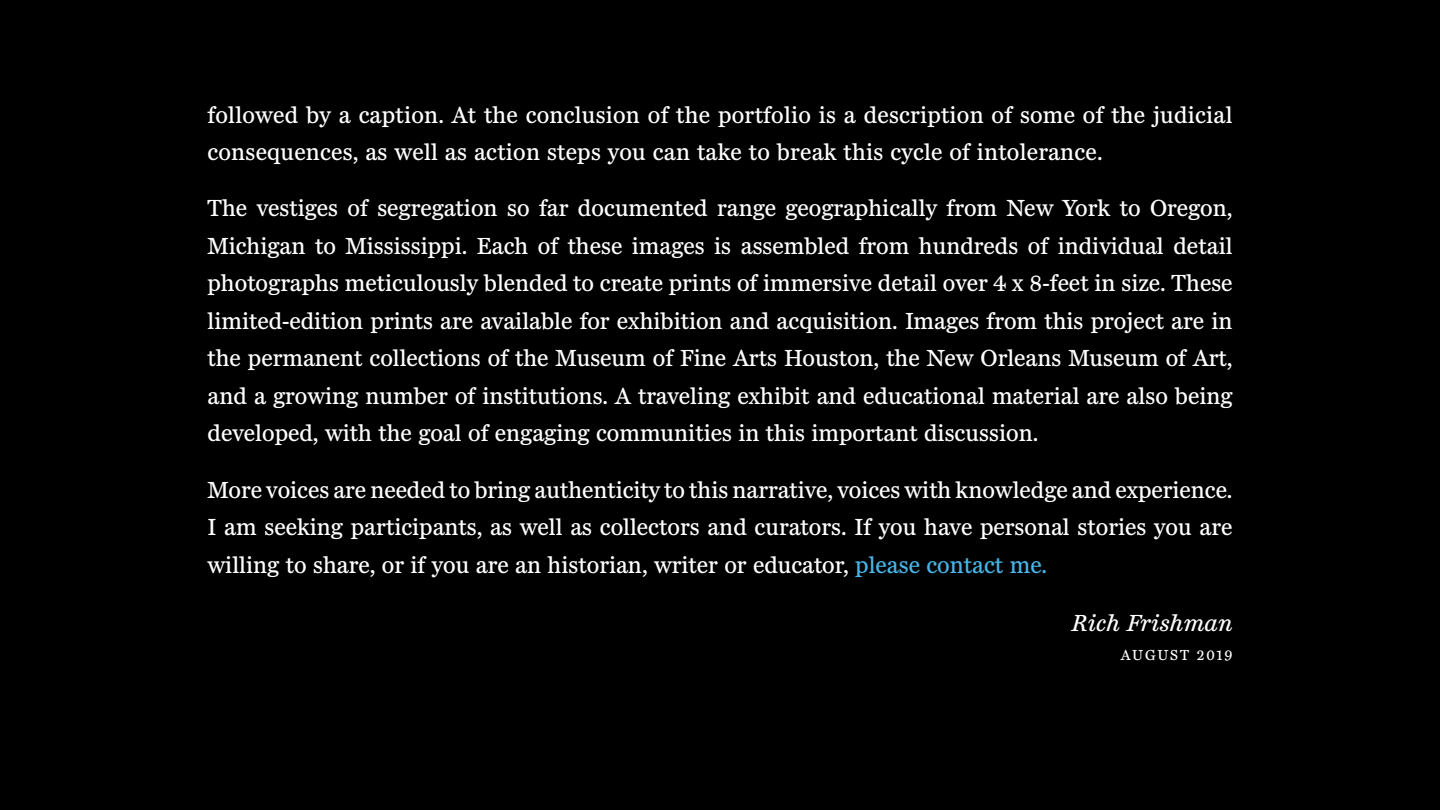
<style>
.page{position:relative;width:1440px;height:810px;background:#000}
.page>*{position:absolute;margin:0;border:0;box-sizing:border-box;transform-origin:0 0}
.t1{font:24px/37.5px "Miller Daily Three";letter-spacing:.01em;color:#fff;text-align:justify}
.t2{font:italic 24px "Miller Daily Three";letter-spacing:.02em;color:#fff}
.t3{font:15px "Miller Daily Three SC";letter-spacing:.125em;color:#fff}
.s1{color:#48b4e7}
</style>
<div class="page">
<p class="t1" style="left:208px;top:96px;width:1027px">followed by a caption. At the conclusion of the portfolio is a description of some of the judicial consequences, as well as action steps you can take to break this cycle of intolerance.</p>
<p class="t1" style="left:208px;top:189px;width:1027px">The vestiges of segregation so far documented range geographically from New York to Oregon, Michigan to Mississippi. Each of these images is assembled from hundreds of individual detail photographs meticulously blended to create prints of immersive detail over 4 x 8-feet in size. These limited-edition prints are available for exhibition and acquisition. Images from this project are in the permanent collections of the Museum of Fine Arts Houston, the New Orleans Museum of Art, and a growing number of institutions. A traveling exhibit and educational material are also being developed, with the goal of engaging communities in this important discussion.</p>
<p class="t1" style="left:208px;top:470px;width:1027px">More voices are needed to bring authenticity to this narrative, voices with knowledge and experience.<br>I am seeking participants, as well as collectors and curators. If you have personal stories you are willing to share, or if you are an historian, writer or educator, <span class="s1">please contact me.</span></p>
<p class="t2" style="left:1072px;top:610px;width:162px">Rich Frishman</p>
<p class="t3" style="left:1121px;top:646px;width:113px">AUGUST 2019</p>
</div>
